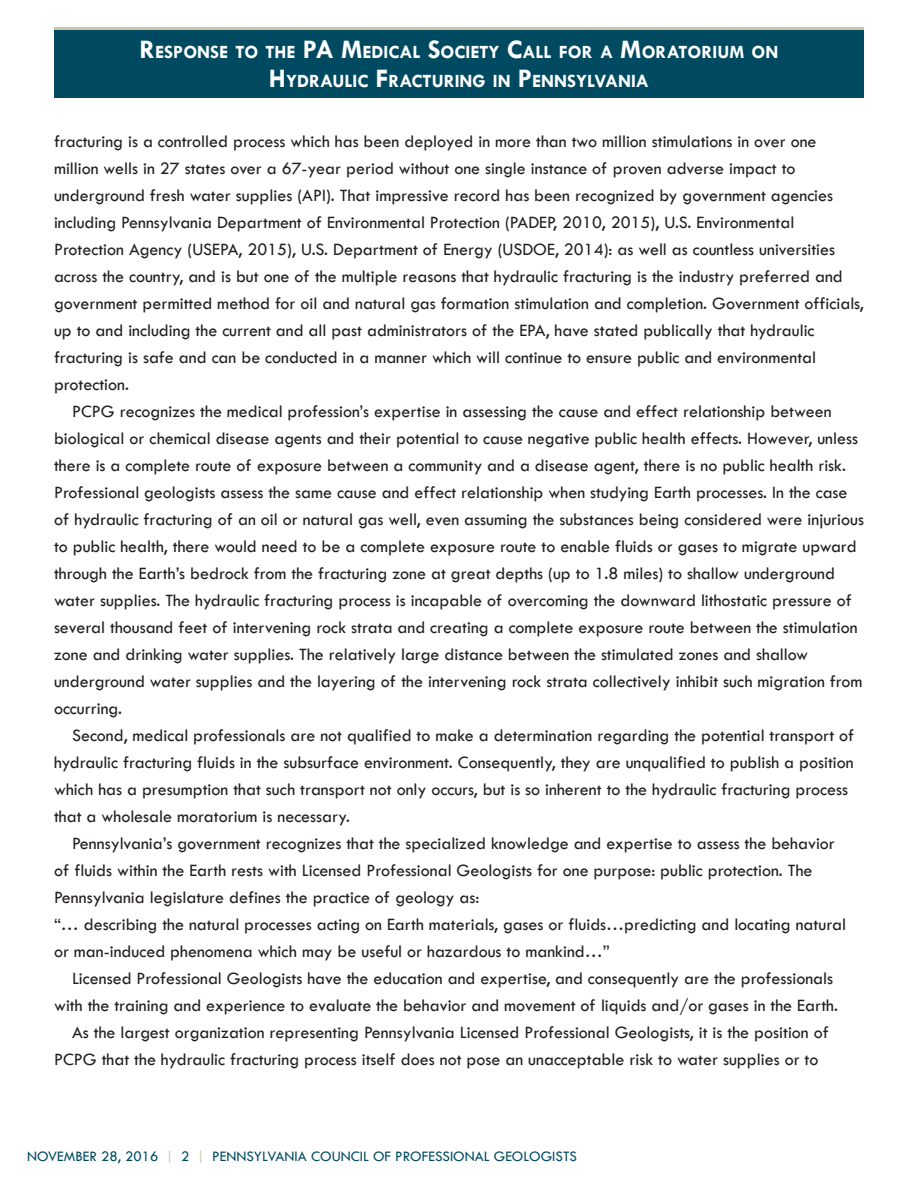
<style>
.page{position:relative;width:918px;height:1188px;background:#fff}
.page>*{position:absolute;margin:0;border:0;box-sizing:border-box;transform-origin:0 0}
.t1{font:700 18.9px/28.5px "Tw Cen";color:#fff;text-align:center}
.t2{font:18px "Tw Cen";color:#231f20}
.t3{font:15px "Tw Cen";color:#004a61}
.s1{font-size:27px}
.s2{color:#c5c7a5}
</style>
<div class="page">
<div style="left:54px;top:27px;width:810px;height:70px;background:#004a61"></div>
<hr style="left:54px;top:27px;width:810px;height:3px;background:#c5c7a5">
<p class="t1" style="left:140px;top:38px;width:640px"><span class="s1">R</span>ESPONSE TO THE <span class="s1">PA M</span>EDICAL <span class="s1">S</span>OCIETY <span class="s1">C</span>ALL FOR A <span class="s1">M</span>ORATORIUM ON<br><span class="s1">H</span>YDRAULIC <span class="s1">F</span> RACTURING IN <span class="s1">P</span>ENNSYLVANIA</p>
<p class="t2" style="left:54px;top:131px;width:764px">fracturing is a controlled process which has been deployed in more than two million stimulations in over one</p>
<p class="t2" style="left:54px;top:158px;width:743px">million wells in 27 states over a 67-year period without one single instance of proven adverse impact to</p>
<p class="t2" style="left:54px;top:185px;width:781px">underground fresh water supplies (API). That impressive record has been recognized by government agencies</p>
<p class="t2" style="left:54px;top:212px;width:742px">including Pennsylvania Department of Environmental Protection (PADEP, 2010, 2015), U.S. Environmental</p>
<p class="t2" style="left:54px;top:239px;width:783px">Protection Agency (USEPA, 2015), U.S. Department of Energy (USDOE, 2014): as well as countless universities</p>
<p class="t2" style="left:54px;top:266px;width:790px">across the country, and is but one of the multiple reasons that hydraulic fracturing is the industry preferred and</p>
<p class="t2" style="left:54px;top:293px;width:811px">government permitted method for oil and natural gas formation stimulation and completion. Government officials,</p>
<p class="t2" style="left:54px;top:320px;width:762px">up to and including the current and all past administrators of the EPA, have stated publically that hydraulic</p>
<p class="t2" style="left:54px;top:347px;width:764px">fracturing is safe and can be conducted in a manner which will continue to ensure public and environmental</p>
<p class="t2" style="left:54px;top:374px;width:77px">protection.</p>
<p class="t2" style="left:72px;top:401px;width:761px">PCPG recognizes the medical profession’s expertise in assessing the cause and effect relationship between</p>
<p class="t2" style="left:54px;top:428px;width:806px">biological or chemical disease agents and their potential to cause negative public health effects. However, unless</p>
<p class="t2" style="left:54px;top:455px;width:794px">there is a complete route of exposure between a community and a disease agent, there is no public health risk.</p>
<p class="t2" style="left:54px;top:482px;width:795px">Professional geologists assess the same cause and effect relationship when studying Earth processes. In the case</p>
<p class="t2" style="left:54px;top:509px;width:812px">of hydraulic fracturing of an oil or natural gas well, even assuming the substances being considered were injurious</p>
<p class="t2" style="left:54px;top:536px;width:804px">to public health, there would need to be a complete exposure route to enable fluids or gases to migrate upward</p>
<p class="t2" style="left:54px;top:563px;width:783px">through the Earth’s bedrock from the fracturing zone at great depths (up to 1.8 miles) to shallow underground</p>
<p class="t2" style="left:54px;top:590px;width:799px">water supplies. The hydraulic fracturing process is incapable of overcoming the downward lithostatic pressure of</p>
<p class="t2" style="left:54px;top:617px;width:805px">several thousand feet of intervening rock strata and creating a complete exposure route between the stimulation</p>
<p class="t2" style="left:54px;top:644px;width:756px">zone and drinking water supplies. The relatively large distance between the stimulated zones and shallow</p>
<p class="t2" style="left:54px;top:671px;width:810px">underground water supplies and the layering of the intervening rock strata collectively inhibit such migration from</p>
<p class="t2" style="left:54px;top:698px;width:70px">occurring.</p>
<p class="t2" style="left:72px;top:725px;width:784px">Second, medical professionals are not qualified to make a determination regarding the potential transport of</p>
<p class="t2" style="left:54px;top:752px;width:801px">hydraulic fracturing fluids in the subsurface environment. Consequently, they are unqualified to publish a position</p>
<p class="t2" style="left:54px;top:779px;width:796px">which has a presumption that such transport not only occurs, but is so inherent to the hydraulic fracturing process</p>
<p class="t2" style="left:54px;top:806px;width:298px">that a wholesale moratorium is necessary.</p>
<p class="t2" style="left:72px;top:833px;width:764px">Pennsylvania’s government recognizes that the specialized knowledge and expertise to assess the behavior</p>
<p class="t2" style="left:54px;top:860px;width:760px">of fluids within the Earth rests with Licensed Professional Geologists for one purpose: public protection. The</p>
<p class="t2" style="left:54px;top:887px;width:427px">Pennsylvania legislature defines the practice of geology as:</p>
<p class="t2" style="left:54px;top:914px;width:793px">“… describing the natural processes acting on Earth materials, gases or fluids…predicting and locating natural</p>
<p class="t2" style="left:54px;top:941px;width:557px">or man-induced phenomena which may be useful or hazardous to mankind…”</p>
<p class="t2" style="left:72px;top:968px;width:763px">Licensed Professional Geologists have the education and expertise, and consequently are the professionals</p>
<p class="t2" style="left:54px;top:995px;width:786px">with the training and experience to evaluate the behavior and movement of liquids and/or gases in the Earth.</p>
<p class="t2" style="left:72px;top:1022px;width:758px">As the largest organization representing Pennsylvania Licensed Professional Geologists, it is the position of</p>
<p class="t2" style="left:54px;top:1049px;width:766px">PCPG that the hydraulic fracturing process itself does not pose an unacceptable risk to water supplies or to</p>
<p class="t3" style="left:27px;top:1147px;width:552px">NOVEMBER 28, 2016 <span class="s2">|</span> 2 <span class="s2">|</span> PENNSYLVANIA COUNCIL OF PROFESSIONAL GEOLOGISTS</p>
</div>
